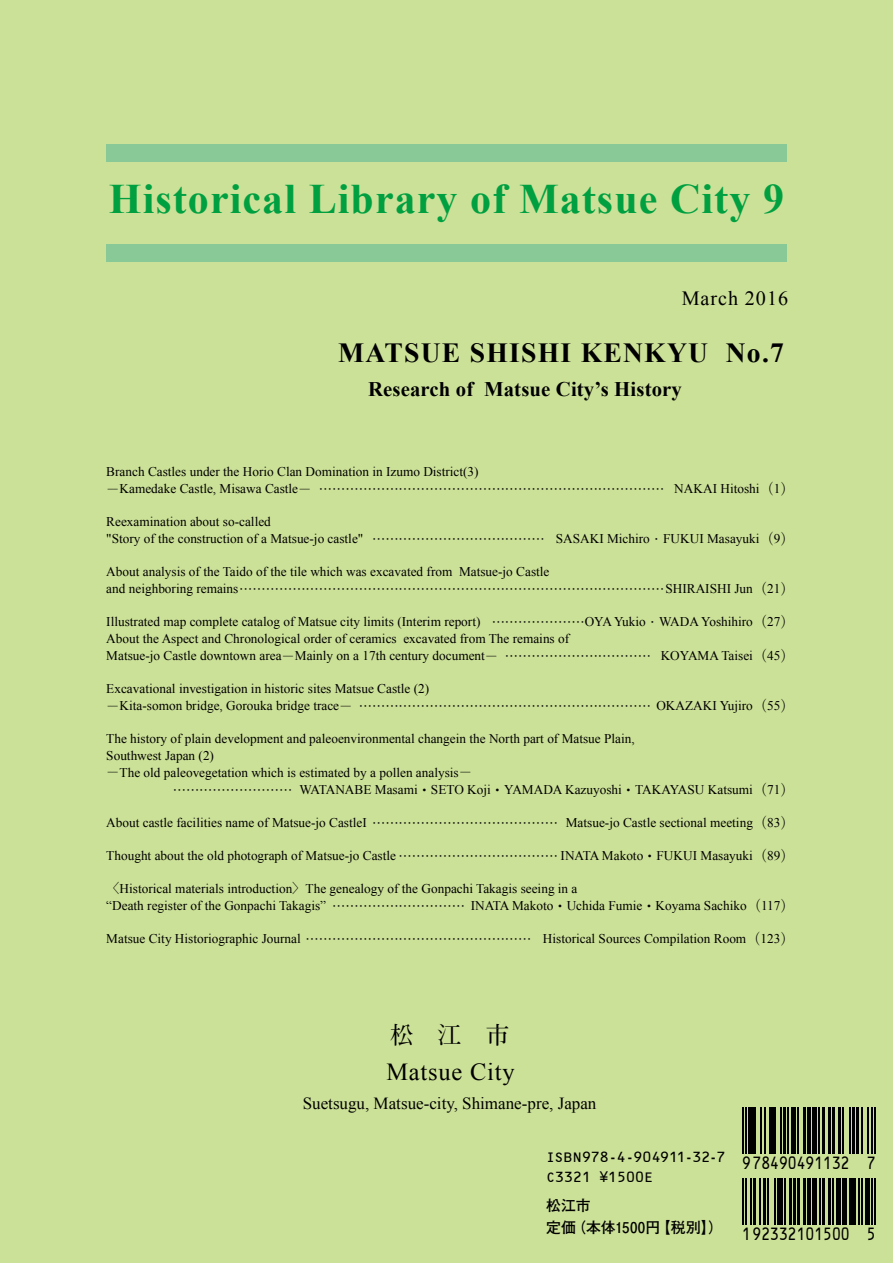
<style>
.page{position:relative;width:893px;height:1263px;background:#cce198}
.page>*{position:absolute;margin:0;border:0;box-sizing:border-box;transform-origin:0 0}
.t1{font:700 42px "Times New Roman";letter-spacing:.025em;color:#00a041}
.t2{font:700 27.6px "Times New Roman";letter-spacing:.045em;color:#000}
.t3{font:24.45px "Times New Roman";letter-spacing:.035em;color:#000}
.t4{font:700 23.85px "Futo Min A101 Pr 6 N";color:#000}
.t5{font:700 20.7px "Times New Roman";letter-spacing:.005em;color:#000}
.t6{font:20.25px "Times New Roman";letter-spacing:.045em;color:#000}
.t7{font:18px "OCRB";color:#000;scale:.82 1}
.t8{font:16.95px "Times New Roman";color:#000}
.t9{font:14.85px/20.2px "OCRB";color:#000}
.t10{font:700 14.85px/22.4px "Futo Go B101 Pr 6 N";color:#000}
.t11{font:13.35px/17.5px "Times New Roman";color:#000}
.s1{font-family:"Koz Min Pro"}
.s2{font-family:"Ryumin Pr 6 N"}
.s3{font-family:"Ryumin Pr 6 N";font-size:14.4px}
.s4{font-family:"Ryumin Pr 6 N";font-weight:300}
.s5{font-family:"Arial"}
</style>
<div class="page">
<div style="left:106px;top:145px;width:681px;height:17px;background:#89c997"></div>
<div style="left:106px;top:244px;width:681px;height:17px;background:#89c997"></div>
<hr style="left:742px;top:1107px;width:2px;height:47px;background:#000">
<hr style="left:745px;top:1107px;width:1px;height:47px;background:#000">
<hr style="left:748px;top:1107px;width:4px;height:47px;background:#000">
<hr style="left:753px;top:1107px;width:3px;height:47px;background:#000">
<hr style="left:760px;top:1107px;width:2px;height:47px;background:#000">
<hr style="left:765px;top:1107px;width:1px;height:47px;background:#000">
<hr style="left:769px;top:1107px;width:4px;height:47px;background:#000">
<hr style="left:775px;top:1107px;width:1px;height:47px;background:#000">
<hr style="left:780px;top:1107px;width:2px;height:47px;background:#000">
<hr style="left:783px;top:1107px;width:3px;height:47px;background:#000">
<hr style="left:787px;top:1107px;width:2px;height:47px;background:#000">
<div style="left:791px;top:1107px;width:5px;height:47px;background:#000"></div>
<hr style="left:797px;top:1107px;width:1px;height:47px;background:#000">
<hr style="left:803px;top:1107px;width:2px;height:47px;background:#000">
<hr style="left:807px;top:1107px;width:1px;height:47px;background:#000">
<hr style="left:810px;top:1107px;width:1px;height:47px;background:#000">
<div style="left:812px;top:1107px;width:5px;height:47px;background:#000"></div>
<hr style="left:818px;top:1107px;width:1px;height:47px;background:#000">
<hr style="left:822px;top:1107px;width:3px;height:47px;background:#000">
<hr style="left:828px;top:1107px;width:3px;height:47px;background:#000">
<hr style="left:832px;top:1107px;width:3px;height:47px;background:#000">
<hr style="left:838px;top:1107px;width:2px;height:47px;background:#000">
<hr style="left:842px;top:1107px;width:1px;height:47px;background:#000">
<hr style="left:849px;top:1107px;width:1px;height:47px;background:#000">
<hr style="left:852px;top:1107px;width:2px;height:47px;background:#000">
<hr style="left:856px;top:1107px;width:3px;height:47px;background:#000">
<hr style="left:861px;top:1107px;width:2px;height:47px;background:#000">
<hr style="left:867px;top:1107px;width:2px;height:47px;background:#000">
<hr style="left:871px;top:1107px;width:2px;height:47px;background:#000">
<hr style="left:874px;top:1107px;width:2px;height:47px;background:#000">
<hr style="left:742px;top:1178px;width:2px;height:47px;background:#000">
<hr style="left:745px;top:1178px;width:1px;height:47px;background:#000">
<hr style="left:751px;top:1178px;width:1px;height:47px;background:#000">
<hr style="left:753px;top:1178px;width:3px;height:47px;background:#000">
<hr style="left:759px;top:1178px;width:1px;height:47px;background:#000">
<hr style="left:763px;top:1178px;width:3px;height:47px;background:#000">
<hr style="left:767px;top:1178px;width:2px;height:47px;background:#000">
<hr style="left:775px;top:1178px;width:1px;height:47px;background:#000">
<div style="left:777px;top:1178px;width:6px;height:47px;background:#000"></div>
<hr style="left:784px;top:1178px;width:2px;height:47px;background:#000">
<hr style="left:789px;top:1178px;width:2px;height:47px;background:#000">
<hr style="left:793px;top:1178px;width:3px;height:47px;background:#000">
<hr style="left:797px;top:1178px;width:3px;height:47px;background:#000">
<hr style="left:803px;top:1178px;width:2px;height:47px;background:#000">
<hr style="left:807px;top:1178px;width:1px;height:47px;background:#000">
<hr style="left:810px;top:1178px;width:1px;height:47px;background:#000">
<div style="left:812px;top:1178px;width:5px;height:47px;background:#000"></div>
<hr style="left:819px;top:1178px;width:2px;height:47px;background:#000">
<hr style="left:822px;top:1178px;width:3px;height:47px;background:#000">
<hr style="left:828px;top:1178px;width:3px;height:47px;background:#000">
<hr style="left:832px;top:1178px;width:1px;height:47px;background:#000">
<hr style="left:836px;top:1178px;width:4px;height:47px;background:#000">
<hr style="left:842px;top:1178px;width:4px;height:47px;background:#000">
<hr style="left:849px;top:1178px;width:1px;height:47px;background:#000">
<hr style="left:852px;top:1178px;width:4px;height:47px;background:#000">
<hr style="left:859px;top:1178px;width:1px;height:47px;background:#000">
<hr style="left:861px;top:1178px;width:2px;height:47px;background:#000">
<hr style="left:866px;top:1178px;width:4px;height:47px;background:#000">
<hr style="left:871px;top:1178px;width:2px;height:47px;background:#000">
<hr style="left:874px;top:1178px;width:2px;height:47px;background:#000">
<h1 class="t1" style="left:109px;top:170px;width:677px">Historical Library of Matsue City 9</h1>
<h3 class="t6" style="left:682px;top:285px;width:108px">March 2016</h3>
<h2 class="t2" style="left:338px;top:333px;width:447px">MATSUE SHISHI KENKYU No.7</h2>
<h3 class="t5" style="left:368px;top:375px;width:315px">Research of Matsue City’s History</h3>
<p class="t11" style="left:106px;top:462px;width:683px">Branch Castles under the Horio Clan Domination in Izumo District(3)<br><span class="s1">－</span>Kamedake Castle, Misawa Castle<span class="s1">－</span><span class="s2">… ……………………………………………………………………</span> NAKAI Hitoshi<span class="s3">（</span>1<span class="s3">)</span></p>
<p class="t11" style="left:106px;top:512px;width:683px">Reexamination about so-called<br>"Story of the construction of a Matsue-jo castle"<span class="s2">… …………………………………</span> SASAKI Michiro<span class="s4">・</span>FUKUI Masayuki<span class="s3">（</span>9<span class="s3">)</span></p>
<p class="t11" style="left:106px;top:562px;width:683px">About analysis of the Taido of the tile which was excavated from Matsue-jo Castle<br>and neighboring remains<span class="s2">………………………………………………………………………………………</span>SHIRAISHI Jun<span class="s3">（</span>21<span class="s3">)</span></p>
<p class="t11" style="left:106px;top:613px;width:683px;line-height:17px">Illustrated map complete catalog of Matsue city limits (Interim report)<span class="s2">… …………………</span>OYA Yukio<span class="s4">・</span>WADA Yoshihiro<span class="s3">（</span>27<span class="s3">)<br></span>About the Aspect and Chronological order of ceramics excavated from The remains of<br>Matsue-jo Castle downtown area<span class="s1">－</span>Mainly on a 17th century document<span class="s1">－</span><span class="s2">… ……………………………</span> KOYAMA Taisei<span class="s3">（</span>45<span class="s3">)</span></p>
<p class="t11" style="left:106px;top:679px;width:683px">Excavational investigation in historic sites Matsue Castle (2)<br><span class="s1">－</span>Kita-somon bridge, Gorouka bridge trace<span class="s1">－</span><span class="s2">……………………………………………………………</span> OKAZAKI Yujiro<span class="s3">（</span>55<span class="s3">)</span></p>
<p class="t11" style="left:106px;top:729px;width:683px">The history of plain development and paleoenvironmental changein the North part of Matsue Plain,<br>Southwest Japan (2)<br><span class="s1">－</span>The old paleovegetation which is estimated by a pollen analysis<span class="s1">－<br></span><span class="s2">　　　　　………………………</span> WATANABE Masami<span class="s1">・</span>SETO Koji<span class="s1">・</span>YAMADA Kazuyoshi<span class="s1">・</span>TAKAYASU Katsumi<span class="s3">（</span>71<span class="s3">)</span></p>
<p class="t11" style="left:106px;top:814px;width:683px">About castle facilities name of Matsue-jo CastleI<span class="s2">………………………………………</span> Matsue-jo Castle sectional meeting<span class="s3">（</span>83<span class="s3">)</span></p>
<p class="t11" style="left:106px;top:847px;width:683px">Thought about the old photograph of Matsue-jo Castle<span class="s2">…………………………………</span> INATA Makoto<span class="s1">・</span>FUKUI Masayuki<span class="s3">（</span>89<span class="s3">)</span></p>
<p class="t11" style="left:106px;top:879px;width:683px"><span class="s1">〈</span>Historical materials introduction<span class="s1">〉</span>The genealogy of the Gonpachi Takagis seeing in a<br>“Death register of the Gonpachi Takagis”<span class="s2">……………………………</span> INATA Makoto<span class="s1">・</span>Uchida Fumie<span class="s1">・</span>Koyama Sachiko<span class="s3">（</span>117<span class="s3">)</span></p>
<p class="t11" style="left:106px;top:930px;width:683px">Matsue City Historiographic Journal<span class="s2">………………………………………………</span> Historical Sources Compilation Room<span class="s3">（</span>123<span class="s3">)</span></p>
<h3 class="t4" style="left:390px;top:1017px;width:121px">松　江　市</h3>
<h3 class="t3" style="left:386px;top:1055px;width:130px">Matsue City</h3>
<p class="t8" style="left:303px;top:1091px;width:295px">Suetsugu, Matsue-city, Shimane-pre, Japan</p>
<p class="t9" style="left:546px;top:1147px;width:181px">ISBN978-4-904911-32-7<br>C3321 <span class="s5">¥</span>1500E</p>
<p class="t10" style="left:546px;top:1193px;width:179px">松江市<br>定価（本体1500円【税別】）</p>
<h3 class="t7" style="left:742px;top:1156px;width:165px">978490491132 7</h3>
<h3 class="t7" style="left:742px;top:1227px;width:165px">192332101500 5</h3>
</div>
